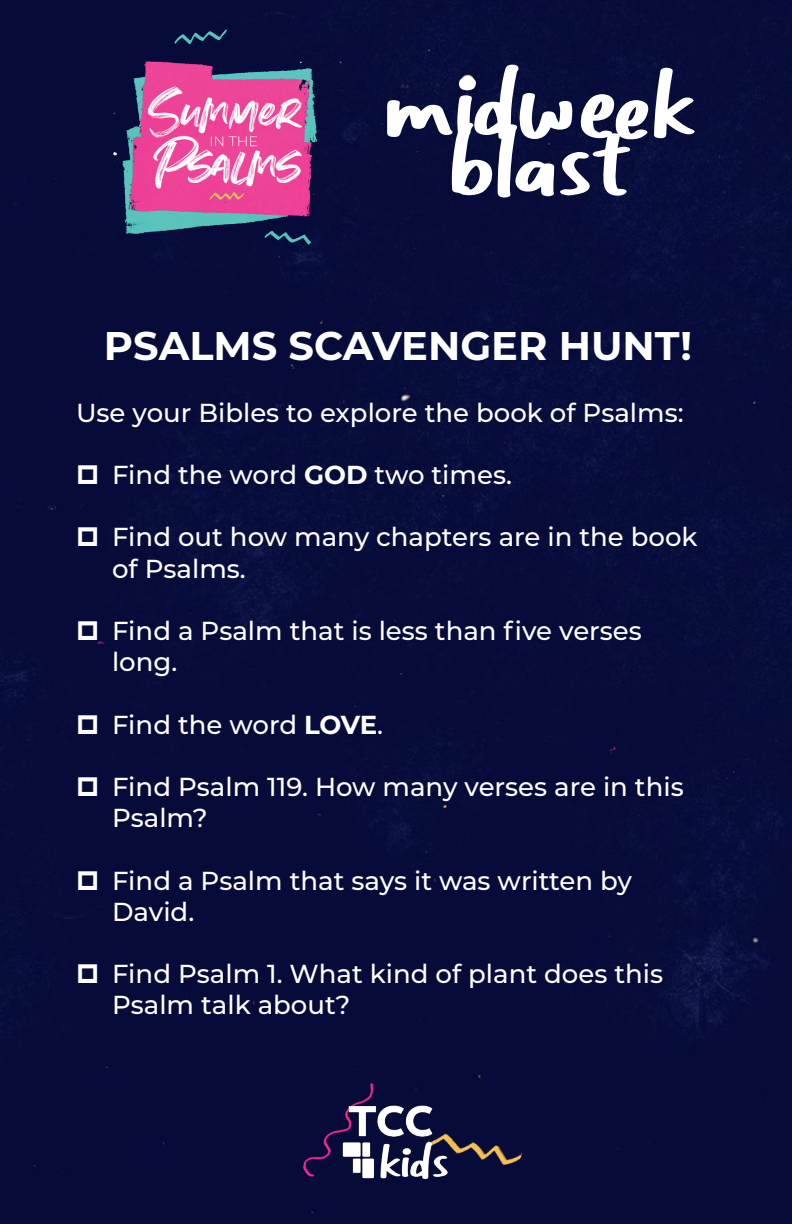
<style>
.page{position:relative;width:792px;height:1224px;background:#070b3a}
.page>*{position:absolute;margin:0;border:0;box-sizing:border-box;transform-origin:0 0}
.t1{font:114px "Hellowine";color:#fff}
.t2{font:700 40px "Montserrat";color:#fff}
.t3{font:500 26px/31.2px "Montserrat";color:#fff}
.s1{font-weight:700}
</style>
<div class="page">
<img style="left:112px;top:30px;width:211px;height:222px">
<div style="left:136px;top:910px;width:410px;height:314px;background:#070b3a"></div>
<img style="left:452px;top:1118px;width:71px;height:62px">
<img style="left:341px;top:1100px;width:111px;height:84px">
<svg style="left:78px;top:465px;width:19px;height:19px"></svg>
<svg style="left:78px;top:527px;width:19px;height:19px"></svg>
<svg style="left:78px;top:621px;width:19px;height:19px"></svg>
<svg style="left:78px;top:714px;width:19px;height:20px"></svg>
<svg style="left:78px;top:777px;width:19px;height:19px"></svg>
<svg style="left:78px;top:870px;width:19px;height:20px"></svg>
<svg style="left:78px;top:964px;width:19px;height:19px"></svg>
<p class="t1" style="left:384px;top:34px;width:312px">midweek</p>
<p class="t1" style="left:449px;top:94px;width:182px">blast</p>
<p class="t2" style="left:104px;top:317px;width:590px">PSALMS SCAVENGER HUNT!</p>
<p class="t3" style="left:76px;top:396px;width:609px">Use your Bibles to explore the book of Psalms:</p>
<p class="t3" style="left:112px;top:458px;width:401px">Find the word <span class="s1">GOD</span> two times.</p>
<p class="t3" style="left:112px;top:521px;width:587px">Find out how many chapters are in the book of Psalms.</p>
<p class="t3" style="left:112px;top:614px;width:531px">Find a Psalm that is less than five verses long.</p>
<p class="t3" style="left:112px;top:708px;width:273px">Find the word <span class="s1">LOVE</span>.</p>
<p class="t3" style="left:112px;top:770px;width:573px">Find Psalm 119. How many verses are in this<br>Psalm?</p>
<p class="t3" style="left:112px;top:864px;width:521px">Find a Psalm that says it was written by<br>David.</p>
<p class="t3" style="left:112px;top:957px;width:553px">Find Psalm 1. What kind of plant does this<br>Psalm talk about?</p>
</div>
